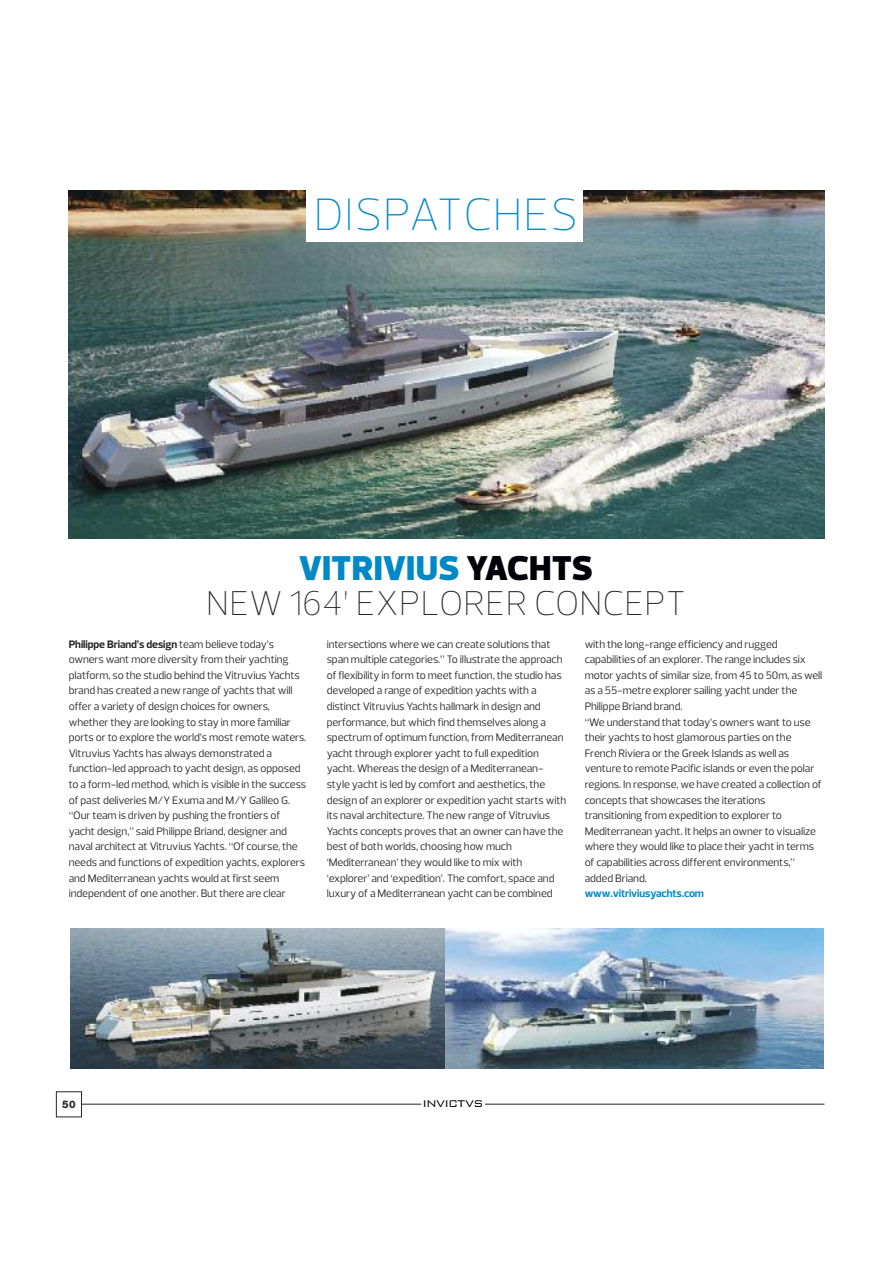
<style>
.page{position:relative;width:893px;height:1263px;background:#fff}
.page>*{position:absolute;margin:0;border:0;box-sizing:border-box;transform-origin:0 0}
.t1{font:200 46.2px "Prelo";letter-spacing:.015em;color:#0089c6}
.t2{font:200 35.1px/35.1px "Prelo";letter-spacing:.015em;color:#272526;text-align:center}
.t3{font:300 13.05px "Bank Gothic BT";letter-spacing:-.055em;color:#000008}
.t4{font:11.1px/15.6px "Prelo";letter-spacing:-.01em;color:#272526}
.t5{font:700 11.1px "Prelo";letter-spacing:-.01em;color:#0089c6}
.t6{font:800 10.35px "Helvetica Neue LT Std";color:#272526}
.s1{font-weight:900;color:#0089c6}
.s2{font-weight:900;color:#000008}
.s3{font-weight:700}
</style>
<div class="page">
<div style="left:56px;top:1091px;width:26px;height:26px;border:1px solid #272526"></div>
<hr style="left:485px;top:1104px;width:339px;height:1px;background:#272526">
<hr style="left:82px;top:1104px;width:339px;height:1px;background:#272526">
<img style="left:69px;top:191px;width:756px;height:347px">
<div style="left:306px;top:190px;width:277px;height:52px;background:#fff"></div>
<img style="left:70px;top:928px;width:376px;height:141px">
<img style="left:446px;top:928px;width:378px;height:141px">
<h1 class="t1" style="left:314px;top:186px;width:266px">DISPATCHES</h1>
<h2 class="t2" style="left:206px;top:551px;width:481px"><span class="s1">VITRIVIUS</span> <span class="s2">YACHTS<br></span>NEW 164’ EXPLORER CONCEPT</h2>
<p class="t4" style="left:69px;top:636px;width:239px"><span class="s3">Philippe Briand’s design</span> team believe today’s owners want more diversity from their yachting platform, so the studio behind the Vitruvius Yachts brand has created a new range of yachts that will offer a variety of design choices for owners, whether they are looking to stay in more familiar ports or to explore the world’s most remote waters.<br>Vitruvius Yachts has always demonstrated a function-led approach to yacht design, as opposed to a form-led method, which is visible in the success of past deliveries M/Y Exuma and M/Y Galileo G. “Our team is driven by pushing the frontiers of yacht design,” said Philippe Briand, designer and naval architect at Vitruvius Yachts. “Of course, the needs and functions of expedition yachts, explorers and Mediterranean yachts would at first seem independent of one another. But there are clear</p>
<p class="t4" style="left:327px;top:636px;width:241px">intersections where we can create solutions that span multiple categories.” To illustrate the approach of flexibility in form to meet function, the studio has developed a range of expedition yachts with a distinct Vitruvius Yachts hallmark in design and performance, but which find themselves along a spectrum of optimum function, from Mediterranean yacht through explorer yacht to full expedition yacht. Whereas the design of a Mediterranean&shy;style yacht is led by comfort and aesthetics, the design of an explorer or expedition yacht starts with its naval architecture. The new range of Vitruvius Yachts concepts proves that an owner can have the best of both worlds, choosing how much ‘Mediterranean’ they would like to mix with ‘explorer’ and ‘expedition’. The comfort, space and luxury of a Mediterranean yacht can be combined</p>
<p class="t4" style="left:585px;top:636px;width:239px">with the long-range efficiency and rugged capabilities of an explorer. The range includes six motor yachts of similar size, from 45 to 50m, as well as a 55-metre explorer sailing yacht under the Philippe Briand brand.<br>“We understand that today’s owners want to use their yachts to host glamorous parties on the French Riviera or the Greek Islands as well as venture to remote Pacific islands or even the polar regions. In response, we have created a collection of concepts that showcases the iterations transitioning from expedition to explorer to Mediterranean yacht. It helps an owner to visualize where they would like to place their yacht in terms of capabilities across different environments,” added Briand.</p>
<p class="t5" style="left:585px;top:886px;width:121px">www.vitriviusyachts.com</p>
<p class="t6" style="left:62px;top:1098px;width:15px">50</p>
<p class="t3" style="left:423px;top:1096px;width:63px">INVICTVS</p>
</div>
